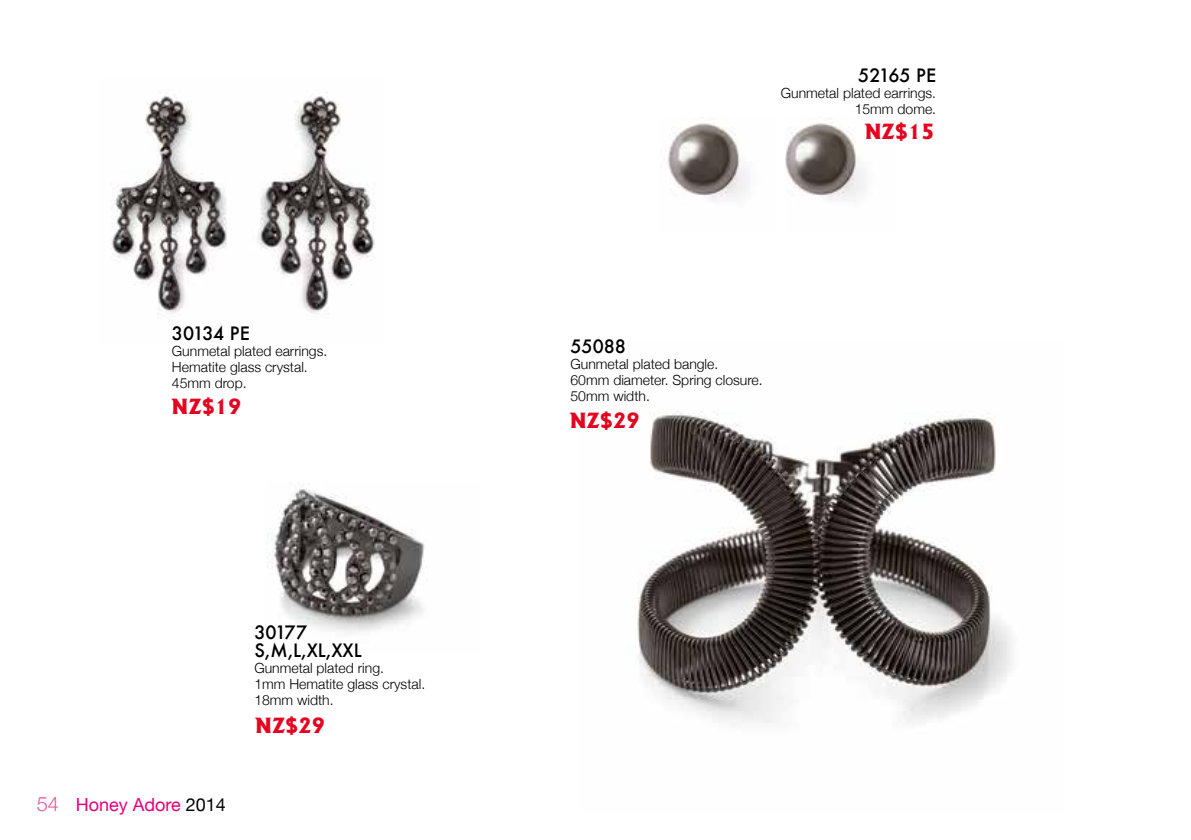
<style>
.page{position:relative;width:1191px;height:840px;background:#fff}
.page>*{position:absolute;margin:0;border:0;box-sizing:border-box;transform-origin:0 0}
.t1{font:800 20px "Albertus";color:#e40521}
.t2{font:500 18px/18px "Futura";color:#000}
.t3{font:18px "Helvetica Neue";color:#e5007d}
.t4{font:300 14px/16px "Helvetica Neue";color:#000}
.s1{font-weight:300;font-size:20px;color:#ea5297}
.s2{color:#000}
</style>
<div class="page">
<img style="left:111px;top:96px;width:116px;height:218px">
<img style="left:257px;top:96px;width:118px;height:218px">
<img style="left:637px;top:411px;width:376px;height:312px">
<img style="left:267px;top:482px;width:158px;height:150px">
<img style="left:667px;top:118px;width:82px;height:82px">
<img style="left:786px;top:118px;width:80px;height:82px">
<p class="t2" style="left:172px;top:323px;width:79px">30134 PE</p>
<p class="t4" style="left:172px;top:341px;width:157px">Gunmetal plated earrings.<br>Hematite glass crystal.<br>45mm drop.</p>
<h1 class="t1" style="left:171px;top:398px;width:72px">NZ$19</h1>
<p class="t3" style="left:37px;top:790px;width:190px"><span class="s1">54</span> Honey Adore <span class="s2">2014</span></p>
<p class="t2" style="left:254px;top:622px;width:109px">30177<br>S,M,L,XL,XXL</p>
<p class="t4" style="left:254px;top:658px;width:172px">Gunmetal plated ring.<br>1mm Hematite glass crystal.<br>18mm width.</p>
<h1 class="t1" style="left:255px;top:717px;width:72px">NZ$29</h1>
<p class="t2" style="left:858px;top:66px;width:79px">52165 PE</p>
<p class="t4" style="left:781px;top:84px;width:157px;text-align:right">Gunmetal plated earrings.<br>15mm dome.</p>
<h1 class="t1" style="left:864px;top:124px;width:72px">NZ$15</h1>
<p class="t2" style="left:570px;top:337px;width:57px">55088</p>
<p class="t4" style="left:570px;top:355px;width:194px">Gunmetal plated bangle.<br>60mm diameter. Spring closure.<br>50mm width.</p>
<h1 class="t1" style="left:569px;top:413px;width:72px">NZ$29</h1>
</div>
